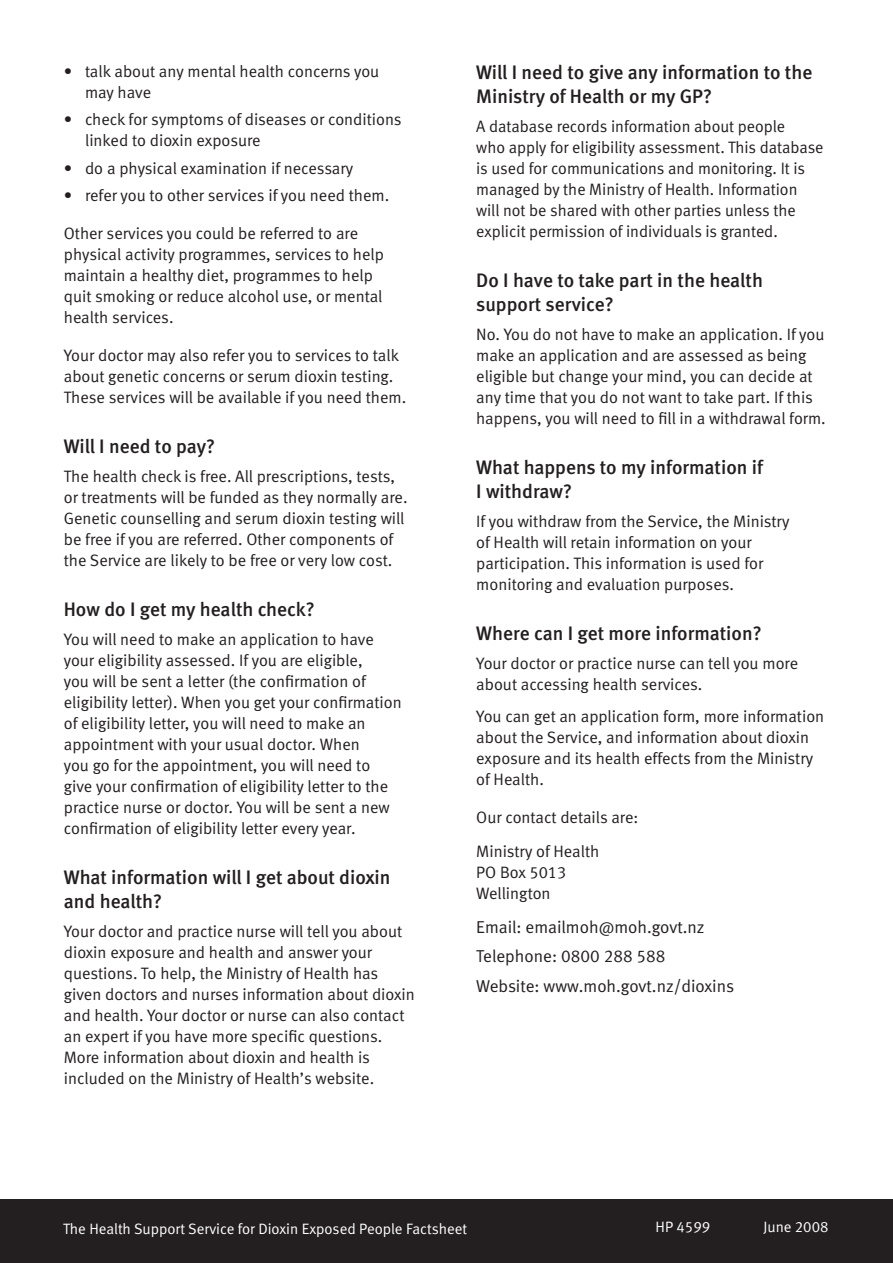
<style>
.page{position:relative;width:893px;height:1263px;background:#fff}
.page>*{position:absolute;margin:0;border:0;box-sizing:border-box;transform-origin:0 0}
.t1{font:19.5px/24px "Meta Medium LF";color:#231f20}
.t2{font:17.25px/29.5px "Meta Normal LF";color:#231f20}
.t3{font:16.5px/21px "Meta Normal LF";color:#231f20}
.t4{font:15px "Meta Normal LF";color:#fff}
</style>
<div class="page">
<div style="left:0;top:1199px;width:893px;height:64px;background:#231f20"></div>
<p class="t3" style="left:85px;top:60px;width:296px;text-indent:-21px">• talk about any mental health concerns you may have</p>
<p class="t3" style="left:85px;top:109px;width:318px;text-indent:-21px">• check for symptoms of diseases or conditions linked to dioxin exposure</p>
<p class="t3" style="left:64px;top:157px;width:291px">• do a physical examination if necessary</p>
<p class="t3" style="left:64px;top:185px;width:327px">• refer you to other services if you need them.</p>
<p class="t3" style="left:64px;top:223px;width:322px">Other services you could be referred to are physical activity programmes, services to help maintain a healthy diet, programmes to help quit smoking or reduce alcohol use, or mental health services.</p>
<p class="t3" style="left:64px;top:345px;width:344px">Your doctor may also refer you to services to talk about genetic concerns or serum dioxin testing.<br>These services will be available if you need them.</p>
<p class="t1" style="left:64px;top:434px;width:153px">Will I need to pay?</p>
<p class="t3" style="left:64px;top:466px;width:345px">The health check is free. All prescriptions, tests, or treatments will be funded as they normally are.<br>Genetic counselling and serum dioxin testing will be free if you are referred. Other components of the Service are likely to be free or very low cost.</p>
<p class="t1" style="left:64px;top:597px;width:252px">How do I get my health check?</p>
<p class="t3" style="left:64px;top:629px;width:339px">You will need to make an application to have your eligibility assessed. If you are eligible,<br>you will be sent a letter (the confirmation of eligibility letter). When you get your confirmation of eligibility letter, you will need to make an appointment with your usual doctor. When<br>you go for the appointment, you will need to give your confirmation of eligibility letter to the practice nurse or doctor. You will be sent a new confirmation of eligibility letter every year.</p>
<p class="t1" style="left:64px;top:865px;width:328px">What information will I get about dioxin and health?</p>
<p class="t3" style="left:64px;top:921px;width:353px">Your doctor and practice nurse will tell you about dioxin exposure and health and answer your questions. To help, the Ministry of Health has given doctors and nurses information about dioxin and health. Your doctor or nurse can also contact an expert if you have more specific questions.<br>More information about dioxin and health is included on the Ministry of Health’s website.</p>
<p class="t1" style="left:476px;top:60px;width:338px">Will I need to give any information to the<br>Ministry of Health or my GP?</p>
<p class="t3" style="left:476px;top:116px;width:349px">A database records information about people<br>who apply for eligibility assessment. This database is used for communications and monitoring. It is managed by the Ministry of Health. Information will not be shared with other parties unless the explicit permission of individuals is granted.</p>
<p class="t1" style="left:476px;top:268px;width:288px">Do I have to take part in the health support service?</p>
<p class="t3" style="left:476px;top:324px;width:351px">No. You do not have to make an application. If you make an application and are assessed as being eligible but change your mind, you can decide at any time that you do not want to take part. If this happens, you will need to fill in a withdrawal form.</p>
<p class="t1" style="left:476px;top:455px;width:288px">What happens to my information if<br>I withdraw?</p>
<p class="t3" style="left:476px;top:511px;width:315px">If you withdraw from the Service, the Ministry of Health will retain information on your participation. This information is used for monitoring and evaluation purposes.</p>
<p class="t1" style="left:476px;top:621px;width:287px">Where can I get more information?</p>
<p class="t3" style="left:476px;top:653px;width:323px">Your doctor or practice nurse can tell you more about accessing health services.</p>
<p class="t3" style="left:476px;top:706px;width:349px">You can get an application form, more information about the Service, and information about dioxin exposure and its health effects from the Ministry of Health.</p>
<p class="t3" style="left:476px;top:800px;width:164px;line-height:33.8px">Our contact details are:<br>Ministry of Health</p>
<p class="t3" style="left:476px;top:861px;width:92px">PO Box 5013<br>Wellington</p>
<p class="t2" style="left:476px;top:911px;width:259px">Email: emailmoh@moh.govt.nz<br>Telephone: 0800 288 588<br>Website: www.moh.govt.nz/dioxins</p>
<p class="t4" style="left:63px;top:1220px;width:406px">The Health Support Service for Dioxin Exposed People Factsheet</p>
<p class="t4" style="left:656px;top:1218px;width:56px">HP 4599</p>
<p class="t4" style="left:764px;top:1218px;width:66px">June 2008</p>
</div>
